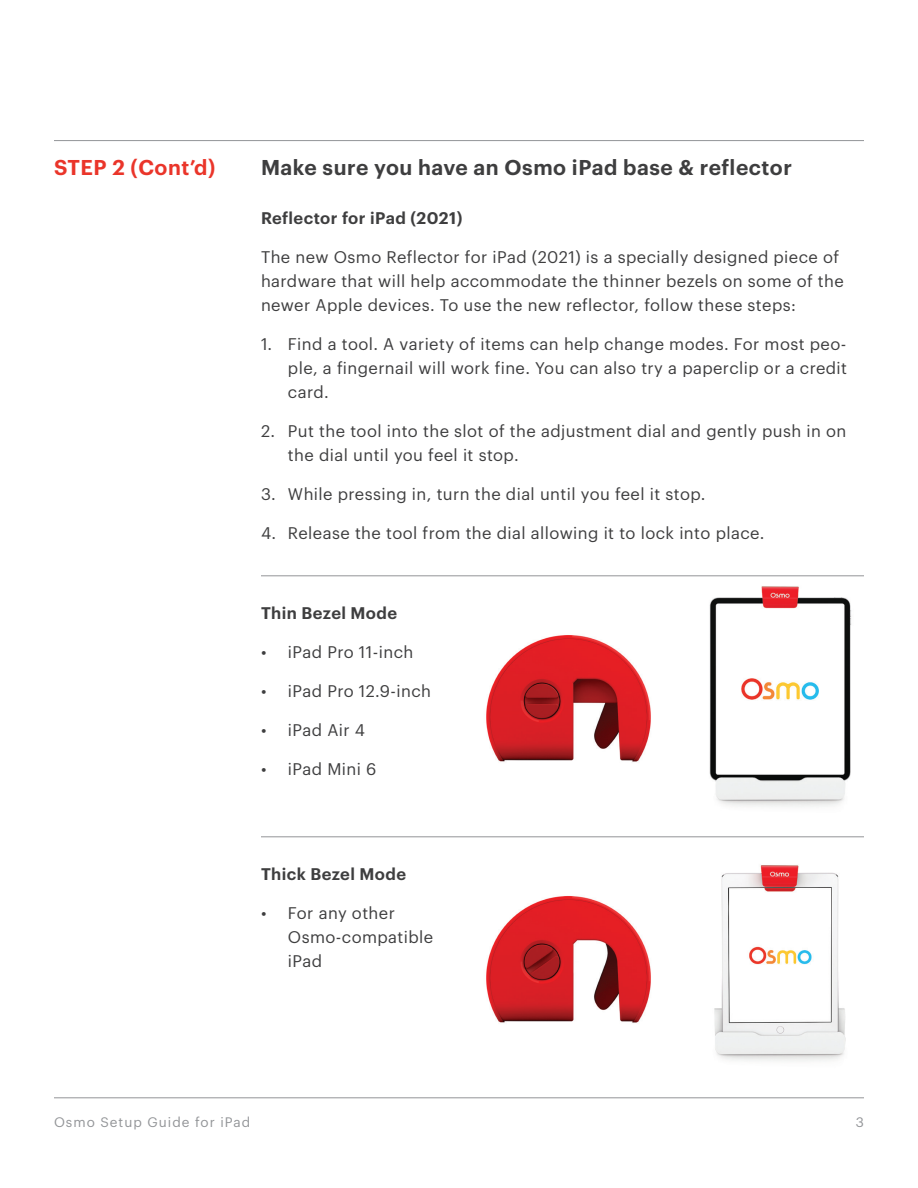
<style>
.page{position:relative;width:918px;height:1188px;background:#fff}
.page>*{position:absolute;margin:0;border:0;box-sizing:border-box;transform-origin:0 0}
.t1{font:600 21px "Graphik";letter-spacing:.025em;color:#3e3e3f}
.t2{font:600 21px "Graphik";letter-spacing:.025em;color:#ea352a}
.t3{font:16.5px/24px "Graphik";letter-spacing:.025em;color:#3e3e3f}
.t4{font:600 16.5px "Graphik";letter-spacing:.025em;color:#3e3e3f}
.t5{font:13.5px "Graphik";letter-spacing:.075em;color:#939598}
</style>
<div class="page">
<hr style="left:54px;top:1098px;width:810px;height:1px;background:#939598">
<hr style="left:54px;top:140px;width:810px;height:1px;background:#939598">
<img style="left:486px;top:896px;width:165px;height:127px">
<img style="left:486px;top:635px;width:165px;height:127px">
<img style="left:709px;top:586px;width:142px;height:221px">
<img style="left:714px;top:865px;width:132px;height:196px">
<hr style="left:261px;top:837px;width:603px;height:1px;background:#939598">
<hr style="left:261px;top:576px;width:603px;height:1px;background:#939598">
<p class="t2" style="left:54px;top:152px;width:163px">STEP 2 (Cont’d)</p>
<p class="t1" style="left:261px;top:152px;width:533px">Make sure you have an Osmo iPad base &amp; reflector</p>
<p class="t4" style="left:261px;top:205px;width:203px">Reflector for iPad (2021)</p>
<p class="t3" style="left:261px;top:244px;width:584px">The new Osmo Reflector for iPad (2021) is a specially designed piece of hardware that will help accommodate the thinner bezels on some of the newer Apple devices. To use the new reflector, follow these steps:</p>
<p class="t3" style="left:288px;top:331px;width:561px;text-align:justify;text-indent:-27px">1. Find a tool. A variety of items can help change modes. For most peo&shy;ple, a fingernail will work fine. You can also try a paperclip or a credit card.</p>
<p class="t3" style="left:288px;top:418px;width:560px;text-indent:-27px">2. Put the tool into the slot of the adjustment dial and gently push in on the dial until you feel it stop.</p>
<p class="t3" style="left:261px;top:481px;width:446px">3. While pressing in, turn the dial until you feel it stop.</p>
<p class="t3" style="left:261px;top:520px;width:505px">4. Release the tool from the dial allowing it to lock into place.</p>
<p class="t4" style="left:261px;top:600px;width:138px">Thin Bezel Mode</p>
<p class="t3" style="left:261px;top:639px;width:154px">• iPad Pro 11-inch</p>
<p class="t3" style="left:261px;top:678px;width:172px">• iPad Pro 12.9-inch</p>
<p class="t3" style="left:261px;top:717px;width:106px">• iPad Air 4</p>
<p class="t3" style="left:261px;top:756px;width:117px">• iPad Mini 6</p>
<p class="t4" style="left:261px;top:861px;width:147px">Thick Bezel Mode</p>
<p class="t3" style="left:288px;top:900px;width:147px;text-indent:-27px">• For any other<br>Osmo-compatible iPad</p>
<p class="t5" style="left:54px;top:1112px;width:198px">Osmo Setup Guide for iPad</p>
<p class="t5" style="left:856px;top:1112px;width:10px">3</p>
</div>
